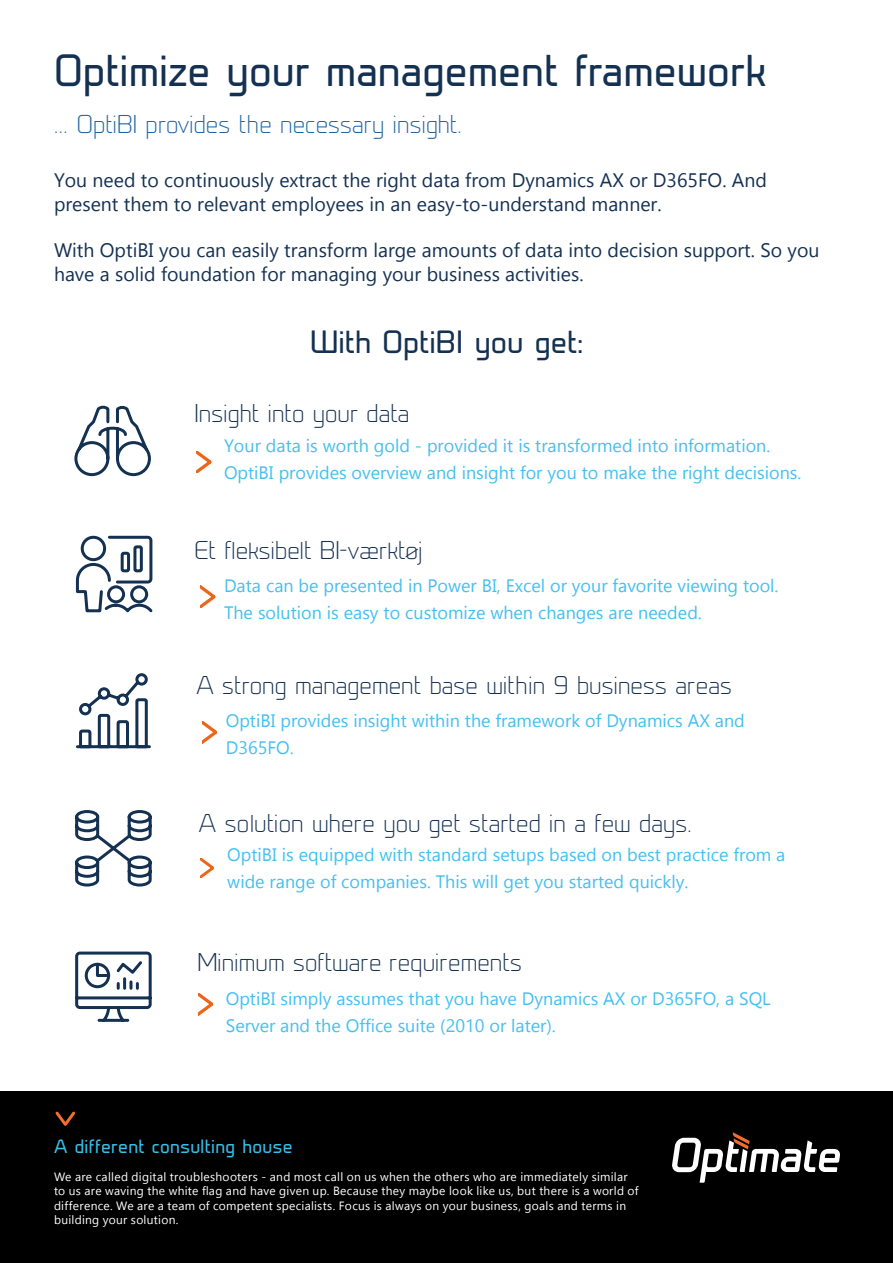
<style>
.page{position:relative;width:893px;height:1263px;background:#fff}
.page>*{position:absolute;margin:0;border:0;box-sizing:border-box;transform-origin:0 0}
.t1{font:42px "Prime";color:#153152}
.t2{font:30px "Prime";color:#153152}
.t3{font:300 24px "Prime";color:#153152}
.t4{font:300 24px "Prime";color:#2164a1}
.t5{font:19.5px/23.4px "Gadugi";color:#153152}
.t6{font:18px/27px "Gadugi";color:#46bfef}
.t7{font:18px "Prime";letter-spacing:.015em;color:#38c0e9}
.t8{font:12px/14.4px "Gadugi";letter-spacing:.025em;color:#fff}
</style>
<div class="page">
<div style="left:0;top:1091px;width:893px;height:172px;background:#000"></div>
<svg style="left:196px;top:451px;width:16px;height:22px"></svg>
<svg style="left:200px;top:586px;width:16px;height:22px"></svg>
<svg style="left:55px;top:1111px;width:20px;height:15px"></svg>
<svg style="left:672px;top:1132px;width:168px;height:51px"></svg>
<svg style="left:202px;top:721px;width:16px;height:22px"></svg>
<svg style="left:201px;top:858px;width:13px;height:20px"></svg>
<svg style="left:198px;top:993px;width:16px;height:22px"></svg>
<svg style="left:74px;top:407px;width:77px;height:70px"></svg>
<svg style="left:75px;top:535px;width:78px;height:78px"></svg>
<svg style="left:76px;top:673px;width:75px;height:76px"></svg>
<svg style="left:75px;top:810px;width:77px;height:77px"></svg>
<svg style="left:75px;top:951px;width:77px;height:71px"></svg>
<h1 class="t1" style="left:54px;top:45px;width:714px">Optimize your management framework</h1>
<h3 class="t4" style="left:54px;top:110px;width:410px">... OptiBI provides the necessary insight.</h3>
<p class="t5" style="left:54px;top:168px;width:714px">You need to continuously extract the right data from Dynamics AX or D365FO. And present them to relevant employees in an easy-to-understand manner.</p>
<p class="t5" style="left:54px;top:239px;width:767px">With OptiBI you can easily transform large amounts of data into decision support. So you have a solid foundation for managing your business activities.</p>
<h2 class="t2" style="left:310px;top:323px;width:274px">With OptiBI you get:</h2>
<h3 class="t3" style="left:195px;top:399px;width:217px">Insight into your data</h3>
<p class="t6" style="left:224px;top:432px;width:579px">Your data is worth gold - provided it is transformed into information.<br>OptiBI provides overview and insight for you to make the right decisions.</p>
<h3 class="t3" style="left:195px;top:536px;width:230px">Et fleksibelt BI-værktøj</h3>
<p class="t6" style="left:224px;top:571px;width:556px">Data can be presented in Power BI, Excel or your favorite viewing tool.<br>The solution is easy to customize when changes are needed.</p>
<h3 class="t3" style="left:196px;top:672px;width:537px">A strong management base within 9 business areas</h3>
<p class="t6" style="left:226px;top:707px;width:521px">OptiBI provides insight within the framework of Dynamics AX and<br>D365FO.</p>
<h3 class="t3" style="left:199px;top:810px;width:495px">A solution where you get started in a few days.</h3>
<p class="t6" style="left:227px;top:841px;width:560px">OptiBI is equipped with standard setups based on best practice from a wide range of companies. This will get you started quickly.</p>
<h3 class="t3" style="left:197px;top:948px;width:326px">Minimum software requirements</h3>
<p class="t6" style="left:226px;top:985px;width:546px">OptiBI simply assumes that you have Dynamics AX or D365FO, a SQL<br>Server and the Office suite (2010 or later).</p>
<p class="t7" style="left:54px;top:1135px;width:240px">A different consulting house</p>
<p class="t8" style="left:54px;top:1169px;width:586px">We are called digital troubleshooters - and most call on us when the others who are immediately similar to us are waving the white flag and have given up. Because they maybe look like us, but there is a world of difference. We are a team of competent specialists. Focus is always on your business, goals and terms in building your solution.</p>
</div>
